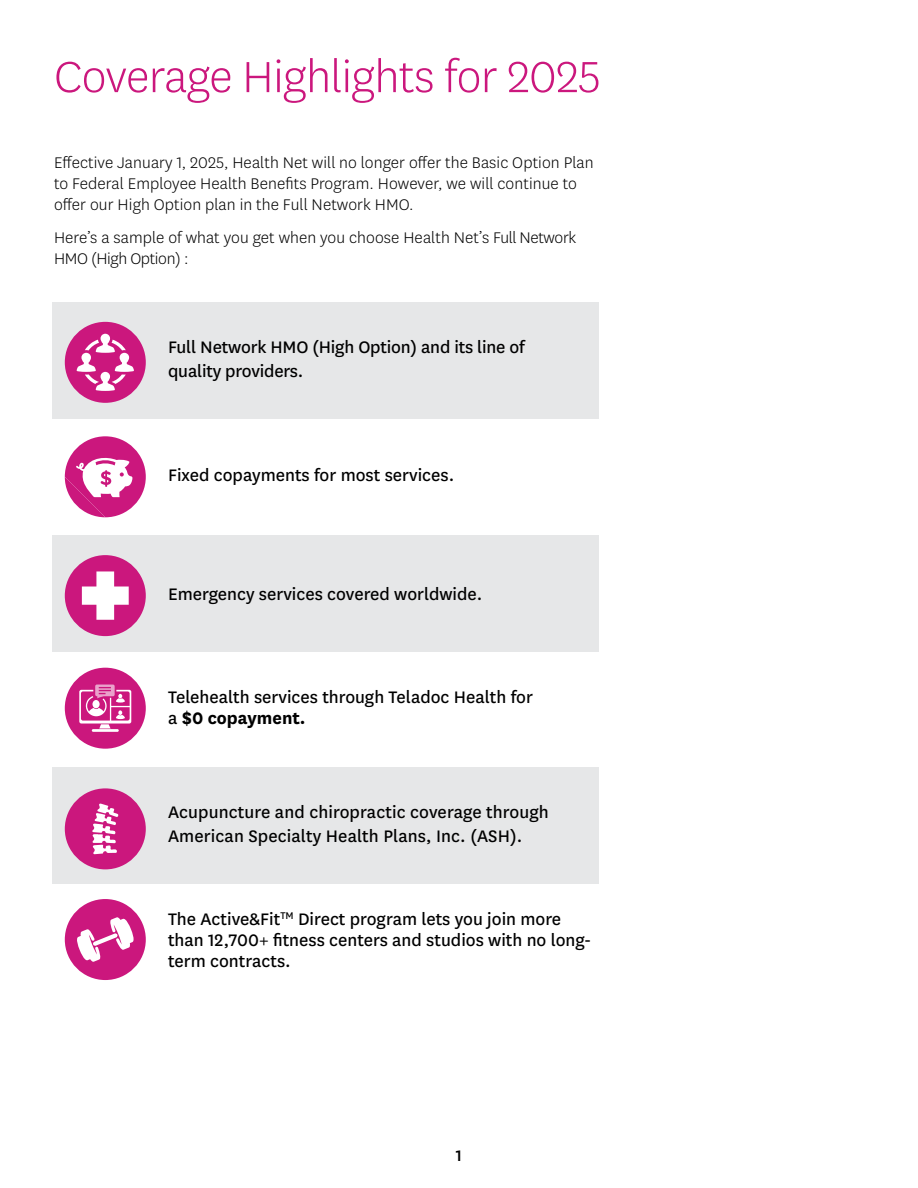
<style>
.page{position:relative;width:918px;height:1188px;background:#fff}
.page>*{position:absolute;margin:0;border:0;box-sizing:border-box;transform-origin:0 0}
.t1{font:300 51px "Centene Sans";letter-spacing:-.01em;color:#cb177d}
.t2{font:19.5px/21px "Centene Sans";color:#000}
.t3{font:300 18px/21px "Centene Sans";letter-spacing:.005em;color:#000}
.t4{font:500 18px "Centene Sans";color:#000}
.s1{font-weight:700}
</style>
<div class="page">
<div style="left:162px;top:302px;width:436px;height:116px;background:#e6e7e8"></div>
<div style="left:162px;top:535px;width:436px;height:116px;background:#e6e7e8"></div>
<div style="left:162px;top:768px;width:436px;height:116px;background:#e6e7e8"></div>
<div style="left:53px;top:302px;width:109px;height:116px;background:#e6e7e8"></div>
<div style="left:53px;top:535px;width:109px;height:116px;background:#e6e7e8"></div>
<div style="left:53px;top:768px;width:109px;height:116px;background:#e6e7e8"></div>
<svg style="left:65px;top:436px;width:81px;height:81px"></svg>
<div style="left:65px;top:788px;width:81px;height:81px;background:#cb177d;border-radius:50%"></div>
<svg style="left:92px;top:803px;width:26px;height:51px"></svg>
<div style="left:65px;top:322px;width:81px;height:81px;background:#cb177d;border-radius:50%"></div>
<svg style="left:77px;top:334px;width:57px;height:57px"></svg>
<svg style="left:65px;top:555px;width:81px;height:81px"></svg>
<div style="left:65px;top:668px;width:81px;height:81px;background:#cb177d;border-radius:50%"></div>
<hr style="left:92px;top:729px;width:27px;height:3px;background:#fff">
<svg style="left:79px;top:685px;width:52px;height:44px"></svg>
<div style="left:65px;top:899px;width:81px;height:81px;background:#cb177d;border-radius:50%"></div>
<svg style="left:77px;top:917px;width:57px;height:45px"></svg>
<h2 class="t1" style="left:54px;top:45px;width:548px">Coverage Highlights for 2025</h2>
<p class="t3" style="left:54px;top:151px;width:541px">Effective January 1, 2025, Health Net will no longer offer the Basic Option Plan to Federal Employee Health Benefits Program. However, we will continue to offer our High Option plan in the Full Network HMO.</p>
<p class="t3" style="left:54px;top:226px;width:524px">Here’s a sample of what you get when you choose Health Net’s Full Network<br>HMO (High Option) :</p>
<p class="t2" style="left:168px;top:334px;width:358px;line-height:24px">Full Network HMO (High Option) and its line of quality providers.</p>
<p class="t2" style="left:168px;top:463px;width:288px">Fixed copayments for most services.</p>
<p class="t2" style="left:168px;top:583px;width:316px">Emergency services covered worldwide.</p>
<p class="t2" style="left:168px;top:686px;width:366px">Telehealth services through Teladoc Health for a <span class="s1">$0 copayment.</span></p>
<p class="t2" style="left:168px;top:799px;width:382px;line-height:24px">Acupuncture and chiropractic coverage through<br>American Specialty Health Plans, Inc. (ASH).</p>
<p class="t2" style="left:168px;top:908px;width:425px">The Active&amp;Fit<sup>TM</sup> Direct program lets you join more than 12,700+ fitness centers and studios with no long&shy;term contracts.</p>
<p class="t4" style="left:456px;top:1143px;width:8px">1</p>
</div>
